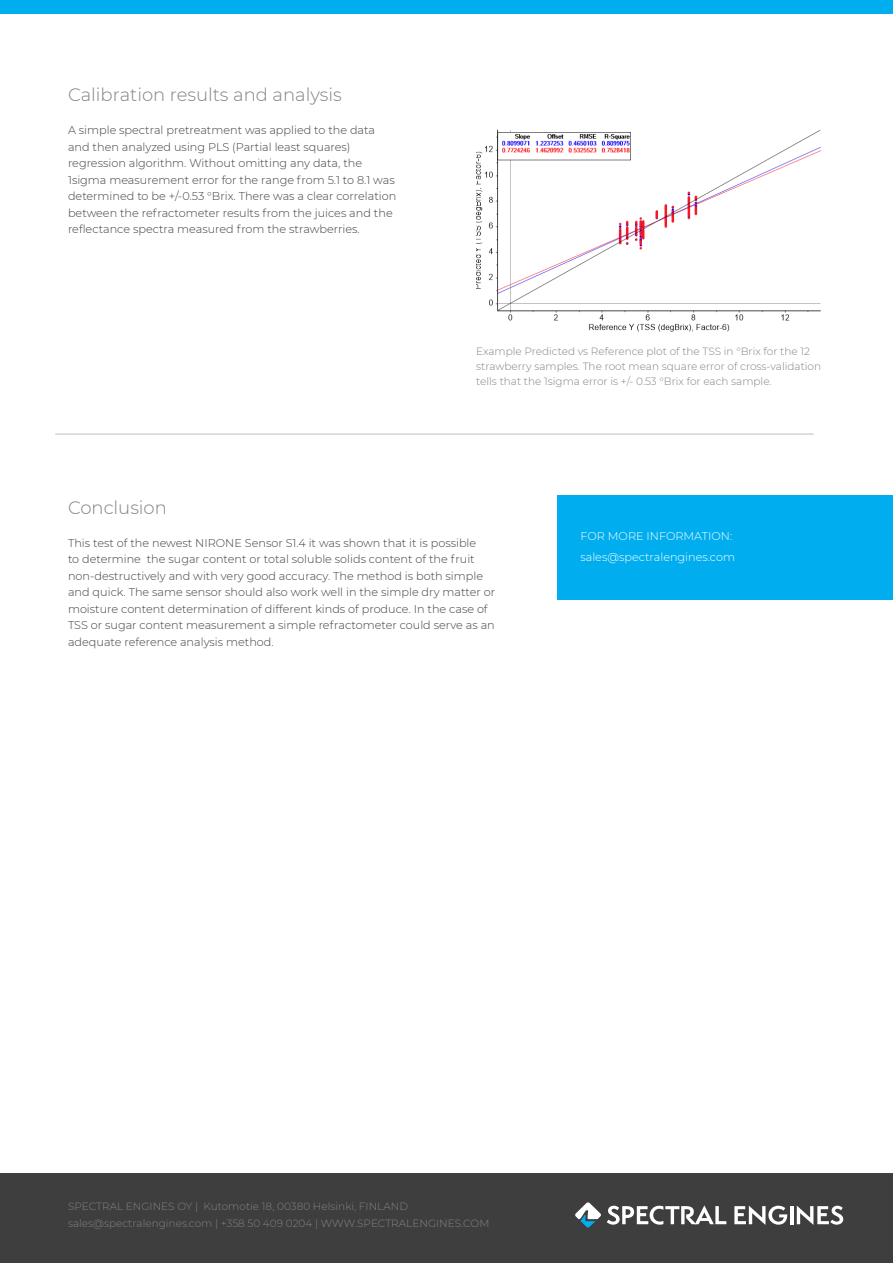
<style>
.page{position:relative;width:893px;height:1263px;background:#fff}
.page>*{position:absolute;margin:0;border:0;box-sizing:border-box;transform-origin:0 0}
.Alaotsikko{font:300 18px "Montserrat";color:#808285}
.t1{font:300 11.25px/16.5px "Montserrat";color:#3e3e3f}
.t2{font:300 11.25px/21px "Montserrat";color:#fff}
.Kuvateksti{font:300 10.5px/15px "Montserrat";color:#808285}
.s1{color:#878586}
</style>
<div class="page">
<div style="left:557px;top:495px;width:336px;height:105px;background:#00aeef"></div>
<div style="left:0;top:1174px;width:893px;height:89px;background:#3e3e3f"></div>
<svg style="left:575px;top:1202px;width:26px;height:26px"></svg>
<svg style="left:734px;top:1205px;width:53px;height:20px"></svg>
<hr style="left:790px;top:1206px;width:3px;height:18px;background:#fff">
<svg style="left:797px;top:1205px;width:46px;height:20px"></svg>
<svg style="left:607px;top:1205px;width:119px;height:20px"></svg>
<div style="left:0;top:0;width:893px;height:14px;background:#00aeef"></div>
<hr style="left:55px;top:434px;width:759px;height:1px;background:#bcbdc0">
<img style="left:476px;top:129px;width:345px;height:203px">
<p class="Alaotsikko" style="left:68px;top:82px;width:275px">Calibration results and analysis</p>
<p class="t1" style="left:68px;top:121px;width:330px">A simple spectral pretreatment was applied to the data and then analyzed using PLS (Partial least squares) regression algorithm. Without omitting any data, the 1sigma measurement error for the range from 5.1 to 8.1 was determined to be +/-0.53 °Brix. There was a clear correlation between the refractometer results from the juices and the reflectance spectra measured from the strawberries.</p>
<p class="Kuvateksti" style="left:476px;top:343px;width:346px">Example Predicted vs Reference plot of the TSS in °Brix for the 12 strawberry samples. The root mean square error of cross-validation tells that the 1sigma error is +/- 0.53 °Brix for each sample.</p>
<p class="Alaotsikko" style="left:68px;top:495px;width:100px">Conclusion</p>
<p class="t1" style="left:68px;top:534px;width:429px">This test of the newest NIRONE Sensor S1.4 it was shown that it is possible<br>to determine the sugar content or total soluble solids content of the fruit non-destructively and with very good accuracy. The method is both simple and quick. The same sensor should also work well in the simple dry matter or moisture content determination of different kinds of produce. In the case of TSS or sugar content measurement a simple refractometer could serve as an adequate reference analysis method.</p>
<p class="t2" style="left:580px;top:525px;width:156px">FOR MORE INFORMATION: sales@spectralengines.com</p>
<p class="Kuvateksti" style="left:68px;top:1198px;width:423px;line-height:16.5px">SPECTRAL ENGINES OY | Kutomotie 18, 00380 Helsinki, FINLAND sales@spectralengines.com | +358 50 409 0204 | <span class="s1">WWW.SPECTRALENGINES.COM</span></p>
</div>
